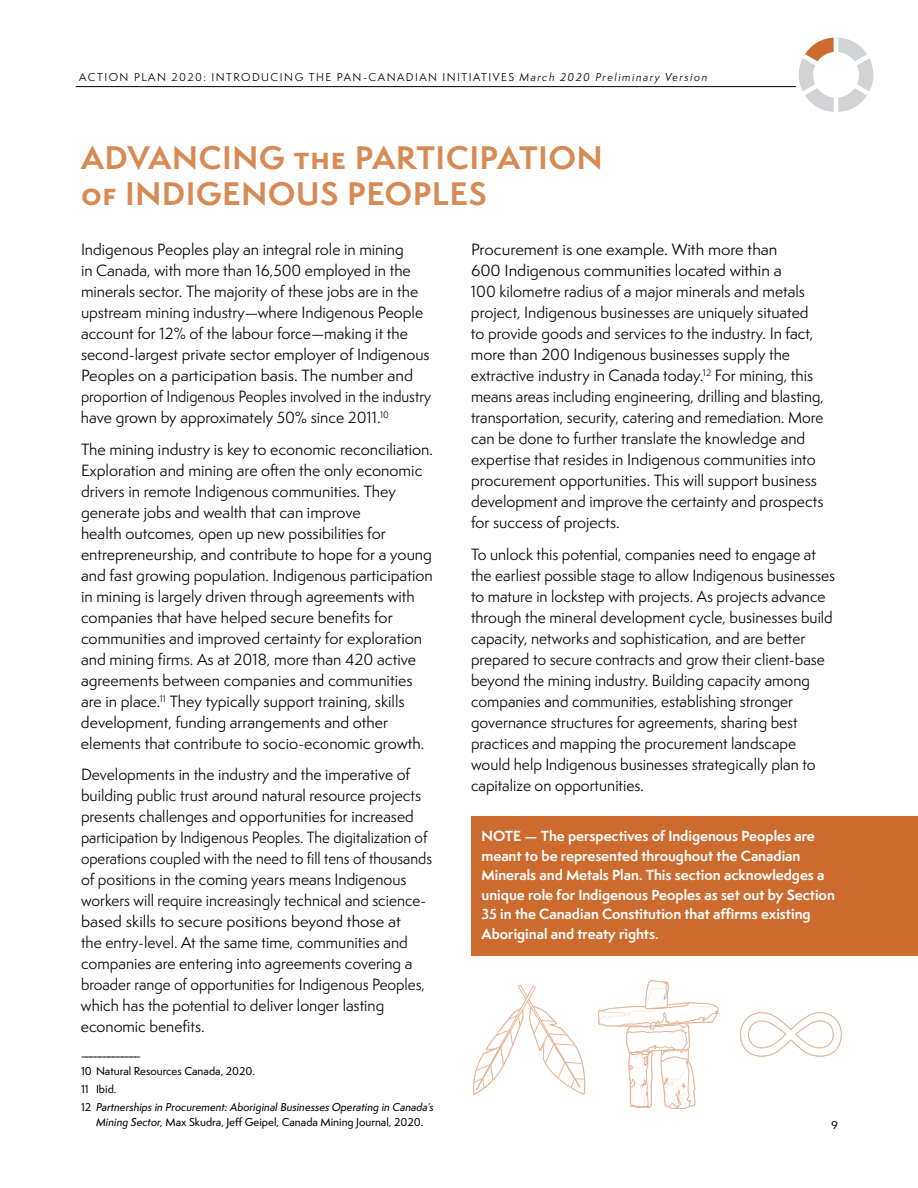
<style>
.page{position:relative;width:918px;height:1188px;background:#fff}
.page>*{position:absolute;margin:0;border:0;box-sizing:border-box;transform-origin:0 0}
.t1{font:700 30px/36px "Semplicita Pro";letter-spacing:.03em;color:#d78a54}
.t2{font:15px/21px "Semplicita Pro";color:#000}
.t3{font:15px/21px "Semplicita Pro";color:#000;scale:1.04 1}
.t4{font:700 13.5px/19.5px "Semplicita Pro";color:#fff}
.t5{font:10.5px/15px "Semplicita Pro Med It";color:#000;text-align:center}
.t6{font:10.5px "Semplicita Pro";letter-spacing:.14em;color:#000}
.t7{font:500 10.5px/18px "Semplicita Pro";color:#000}
.s1{font-style:italic}
.s2{font-family:"Semplicita Pro";font-weight:500}
</style>
<div class="page">
<svg style="left:740px;top:1012px;width:102px;height:45px"></svg>
<svg style="left:473px;top:980px;width:246px;height:129px"></svg>
<hr style="left:76px;top:86px;width:727px;height:1px;background:#000">
<svg style="left:795px;top:37px;width:79px;height:75px"></svg>
<div style="left:813px;top:52px;width:46px;height:46px;background:#fff;border-radius:50%"></div>
<div style="left:471px;top:816px;width:447px;height:140px;background:#cd6a2d"></div>
<p class="t6" style="left:79px;top:69px;width:630px">ACTION PLAN 2020: INTRODUCING THE PAN-CANADIAN INITIATIVES <span class="s1">March 2020 Preliminary Version</span></p>
<h2 class="t1" style="left:81px;top:139px;width:523px">ADVANCING the PARTICIPATION of INDIGENOUS PEOPLES</h2>
<p class="t2" style="left:81px;top:239px;width:352px">Indigenous Peoples play an integral role in mining<br>in Canada, with more than 16,500 employed in the minerals sector. The majority of these jobs are in the upstream mining industry—where Indigenous People account for 12% of the labour force—making it the second-largest private sector employer of Indigenous Peoples on a participation basis. The number and proportion of Indigenous Peoples involved in the industry have grown by approximately 50% since 2011.<sup>10</sup></p>
<p class="t2" style="left:81px;top:439px;width:354px">The mining industry is key to economic reconciliation.<br>Exploration and mining are often the only economic drivers in remote Indigenous communities. They generate jobs and wealth that can improve<br>health outcomes, open up new possibilities for entrepreneurship, and contribute to hope for a young and fast growing population. Indigenous participation in mining is largely driven through agreements with companies that have helped secure benefits for communities and improved certainty for exploration and mining firms. As at 2018, more than 420 active agreements between companies and communities are in place.<sup>11</sup> They typically support training, skills development, funding arrangements and other elements that contribute to socio-economic growth.</p>
<p class="t2" style="left:81px;top:764px;width:353px">Developments in the industry and the imperative of building public trust around natural resource projects presents challenges and opportunities for increased participation by Indigenous Peoples. The digitalization of operations coupled with the need to fill tens of thousands of positions in the coming years means Indigenous workers will require increasingly technical and science&shy;based skills to secure positions beyond those at<br>the entry-level. At the same time, communities and companies are entering into agreements covering a broader range of opportunities for Indigenous Peoples, which has the potential to deliver longer lasting economic benefits.</p>
<p class="t3" style="left:471px;top:239px;width:341px">Procurement is one example. With more than<br>600 Indigenous communities located within a<br>100 kilometre radius of a major minerals and metals project, Indigenous businesses are uniquely situated to provide goods and services to the industry. In fact, more than 200 Indigenous businesses supply the extractive industry in Canada today.<sup>12</sup> For mining, this means areas including engineering, drilling and blasting, transportation, security, catering and remediation. More can be done to further translate the knowledge and expertise that resides in Indigenous communities into procurement opportunities. This will support business development and improve the certainty and prospects for success of projects.</p>
<p class="t2" style="left:471px;top:544px;width:366px">To unlock this potential, companies need to engage at the earliest possible stage to allow Indigenous businesses to mature in lockstep with projects. As projects advance through the mineral development cycle, businesses build capacity, networks and sophistication, and are better prepared to secure contracts and grow their client-base beyond the mining industry. Building capacity among companies and communities, establishing stronger governance structures for agreements, sharing best practices and mapping the procurement landscape would help Indigenous businesses strategically plan to capitalize on opportunities.</p>
<p class="t4" style="left:482px;top:826px;width:355px">NOTE — The perspectives of Indigenous Peoples are meant to be represented throughout the Canadian Minerals and Metals Plan. This section acknowledges a unique role for Indigenous Peoples as set out by Section 35 in the Canadian Constitution that affirms existing Aboriginal and treaty rights.</p>
<p class="t7" style="left:81px;top:1044px;width:175px">_____________<br>10 Natural Resources Canada, 2020.</p>
<p class="t7" style="left:81px;top:1080px;width:37px">11 Ibid.</p>
<p class="t5" style="left:81px;top:1099px;width:354px"><span class="s2">12</span> Partnerships in Procurement: Aboriginal Businesses Operating in Canada’s<br>Mining Sector, <span class="s2">Max Skudra, Jeff Geipel, Canada Mining Journal, 2020.</span></p>
<p class="t2" style="left:831px;top:1113px;width:9px">9</p>
</div>
